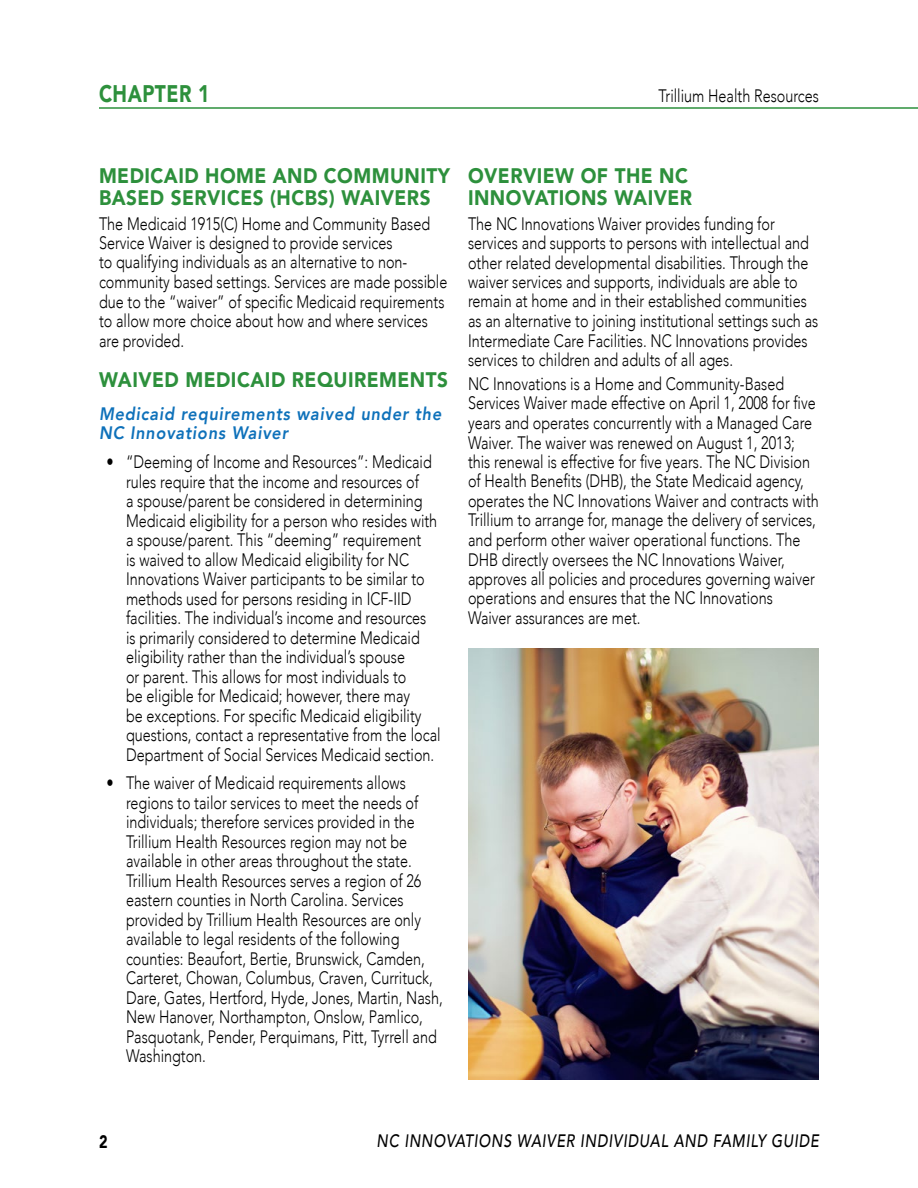
<style>
.page{position:relative;width:918px;height:1188px;background:#fff}
.page>*{position:absolute;margin:0;border:0;box-sizing:border-box;transform-origin:0 0}
.t1{font:900 24px "Avenir";color:#2d903c;scale:.8 1}
.Section_Subheader__T{font:900 21px/22.5px "Avenir";letter-spacing:.025em;color:#2d903c;scale:.9 1}
.Body_Text_Document{font:300 18px/19.5px "Avenir";color:#000;scale:.8 1}
.Subheader_Tittle__To{font:italic 800 18px/19.5px "Avenir";letter-spacing:.05em;color:#0e71ba;scale:.9 1}
.t2{font:italic 500 18px "Avenir";letter-spacing:.05em;color:#000;scale:.8 1}
.t3{font:900 18px "Avenir";color:#000;scale:.8 1}
</style>
<div class="page">
<img style="left:468px;top:648px;width:351px;height:432px">
<hr style="left:99px;top:107px;width:819px;height:2px;background:#2d903c">
<h1 class="t1" style="left:99px;top:73px;width:35px">CHAPTER</h1>
<h1 class="t1" style="left:198px;top:73px;width:16px">1</h1>
<p class="Body_Text_Document" style="left:659px;top:86px;width:202px">Trillium Health Resources</p>
<p class="Section_Subheader__T" style="left:99px;top:164px;width:391px">MEDICAID HOME AND COMMUNITY<br>BASED SERVICES (HCBS) WAIVERS</p>
<p class="Body_Text_Document" style="left:99px;top:214px;width:437px">The Medicaid 1915(C) Home and Community Based Service Waiver is designed to provide services<br>to qualifying individuals as an alternative to non&shy;community based settings. Services are made possible due to the “waiver” of specific Medicaid requirements to allow more choice about how and where services are provided.</p>
<p class="Section_Subheader__T" style="left:99px;top:368px;width:389px">WAIVED MEDICAID REQUIREMENTS</p>
<p class="Subheader_Tittle__To" style="left:99px;top:404px;width:382px">Medicaid requirements waived under the<br>NC Innovations Waiver</p>
<p class="Body_Text_Document" style="left:126px;top:452px;width:395px;text-indent:-20px">• “Deeming of Income and Resources”: Medicaid rules require that the income and resources of<br>a spouse/parent be considered in determining Medicaid eligibility for a person who resides with a spouse/parent. This “deeming” requirement<br>is waived to allow Medicaid eligibility for NC Innovations Waiver participants to be similar to methods used for persons residing in ICF-IID facilities. The individual’s income and resources<br>is primarily considered to determine Medicaid eligibility rather than the individual’s spouse<br>or parent. This allows for most individuals to<br>be eligible for Medicaid; however, there may<br>be exceptions. For specific Medicaid eligibility questions, contact a representative from the local Department of Social Services Medicaid section.</p>
<p class="Body_Text_Document" style="left:126px;top:773px;width:397px;text-indent:-20px">• The waiver of Medicaid requirements allows regions to tailor services to meet the needs of individuals; therefore services provided in the Trillium Health Resources region may not be available in other areas throughout the state.<br>Trillium Health Resources serves a region of 26 eastern counties in North Carolina. Services provided by Trillium Health Resources are only available to legal residents of the following counties: Beaufort, Bertie, Brunswick, Camden, Carteret, Chowan, Columbus, Craven, Currituck, Dare, Gates, Hertford, Hyde, Jones, Martin, Nash, New Hanover, Northampton, Onslow, Pamlico, Pasquotank, Pender, Perquimans, Pitt, Tyrrell and Washington.</p>
<p class="Section_Subheader__T" style="left:468px;top:164px;width:251px">OVERVIEW OF THE NC<br>INNOVATIONS WAIVER</p>
<p class="Body_Text_Document" style="left:468px;top:214px;width:439px">The NC Innovations Waiver provides funding for services and supports to persons with intellectual and other related developmental disabilities. Through the waiver services and supports, individuals are able to remain at home and in their established communities as an alternative to joining institutional settings such as Intermediate Care Facilities. NC Innovations provides services to children and adults of all ages.</p>
<p class="Body_Text_Document" style="left:468px;top:374px;width:440px">NC Innovations is a Home and Community-Based Services Waiver made effective on April 1, 2008 for five years and operates concurrently with a Managed Care Waiver. The waiver was renewed on August 1, 2013; this renewal is effective for five years. The NC Division of Health Benefits (DHB), the State Medicaid agency, operates the NC Innovations Waiver and contracts with Trillium to arrange for, manage the delivery of services, and perform other waiver operational functions. The DHB directly oversees the NC Innovations Waiver, approves all policies and procedures governing waiver operations and ensures that the NC Innovations Waiver assurances are met.</p>
<p class="t3" style="left:99px;top:1126px;width:12px">2</p>
<p class="t2" style="left:377px;top:1131px;width:555px">NC INNOVATIONS WAIVER INDIVIDUAL AND FAMILY GUIDE</p>
</div>
